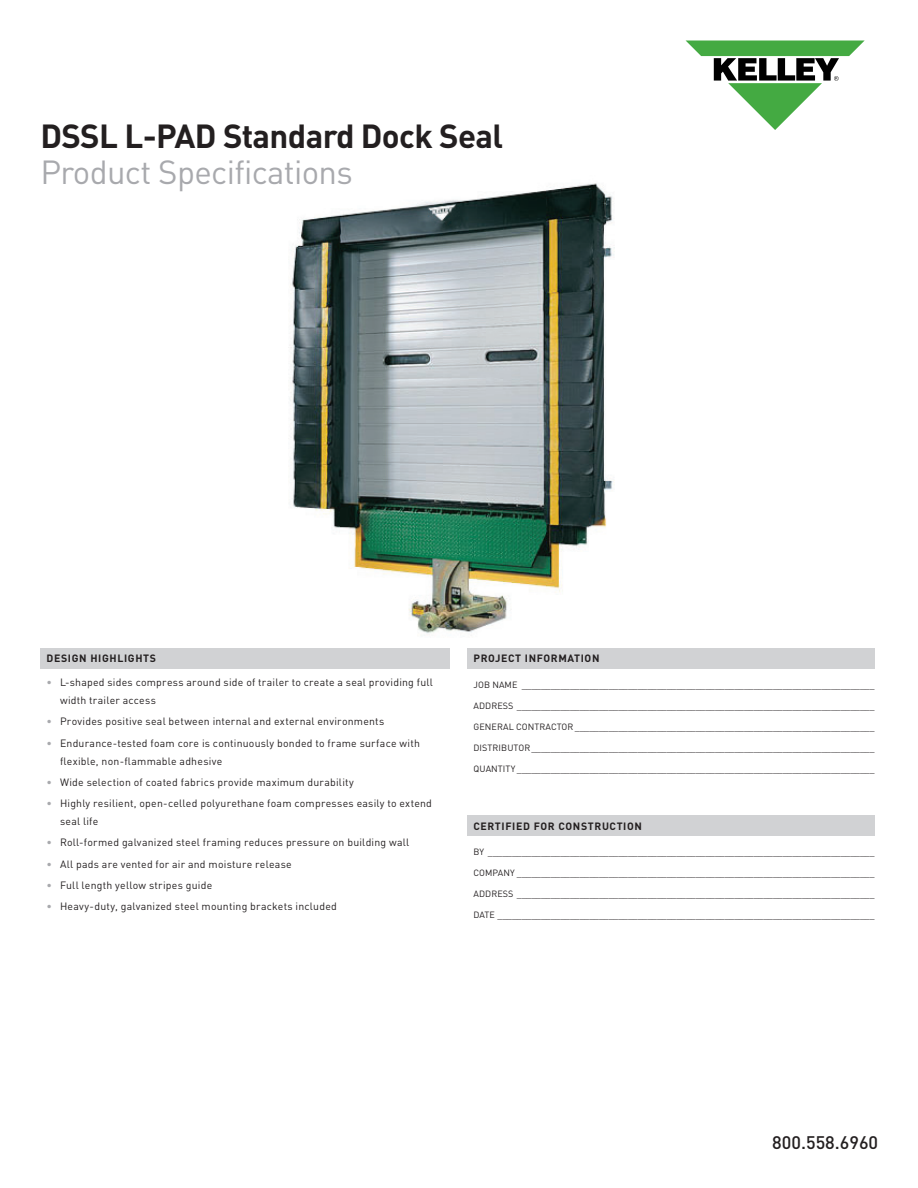
<style>
.page{position:relative;width:918px;height:1188px;background:#fff}
.page>*{position:absolute;margin:0;border:0;box-sizing:border-box;transform-origin:0 0}
.t1{font:700 33px "DIN Pro";letter-spacing:-.02em;color:#231f20}
.t2{font:33px "DIN Pro";letter-spacing:-.02em;color:#a8a9ad}
.t3{font:500 18px "DIN Pro";color:#231f20}
.t4{font:10.5px/18px "DIN Pro";letter-spacing:.02em;color:#231f20}
.t5{font:700 10.5px "DIN Pro";letter-spacing:.06em;color:#231f20}
.t6{font:9px "DIN Pro";letter-spacing:.01em;color:#231f20}
.s1{color:#a8a9ad}
</style>
<div class="page">
<svg style="left:686px;top:40px;width:179px;height:90px"></svg>
<img style="left:290px;top:183px;width:325px;height:451px">
<div style="left:467px;top:648px;width:408px;height:20px;background:#d1d2d4"></div>
<div style="left:467px;top:816px;width:408px;height:20px;background:#d1d2d4"></div>
<div style="left:40px;top:648px;width:410px;height:20px;background:#d1d2d4"></div>
<h1 class="t1" style="left:40px;top:109px;width:464px">DSSL L-PAD Standard Dock Seal</h1>
<h1 class="t2" style="left:40px;top:146px;width:314px">Product Specifications</h1>
<p class="t5" style="left:47px;top:649px;width:111px">DESIGN HIGHLIGHTS</p>
<p class="t4" style="left:60px;top:672px;width:375px;text-indent:-14px"><span class="s1">•</span> L-shaped sides compress around side of trailer to create a seal providing full width trailer access</p>
<p class="t4" style="left:46px;top:712px;width:339px"><span class="s1">•</span> Provides positive seal between internal and external environments</p>
<p class="t4" style="left:60px;top:733px;width:361px;text-indent:-14px"><span class="s1">•</span> Endurance-tested foam core is continuously bonded to frame surface with flexible, non-flammable adhesive</p>
<p class="t4" style="left:46px;top:772px;width:309px"><span class="s1">•</span> Wide selection of coated fabrics provide maximum durability</p>
<p class="t4" style="left:60px;top:793px;width:374px;text-indent:-14px"><span class="s1">•</span> Highly resilient, open-celled polyurethane foam compresses easily to extend seal life</p>
<p class="t4" style="left:46px;top:832px;width:364px"><span class="s1">•</span> Roll-formed galvanized steel framing reduces pressure on building wall</p>
<p class="t4" style="left:46px;top:854px;width:247px"><span class="s1">•</span> All pads are vented for air and moisture release</p>
<p class="t4" style="left:46px;top:875px;width:167px"><span class="s1">•</span> Full length yellow stripes guide</p>
<p class="t4" style="left:46px;top:896px;width:292px"><span class="s1">•</span> Heavy-duty, galvanized steel mounting brackets included</p>
<p class="t5" style="left:474px;top:649px;width:127px">PROJECT INFORMATION</p>
<p class="t6" style="left:474px;top:677px;width:403px">JOB NAME _________________________________________________________________________</p>
<p class="t6" style="left:474px;top:698px;width:403px">ADDRESS __________________________________________________________________________</p>
<p class="t6" style="left:474px;top:719px;width:403px">GENERAL CONTRACTOR ______________________________________________________________</p>
<p class="t6" style="left:474px;top:740px;width:403px">DISTRIBUTOR_______________________________________________________________________</p>
<p class="t6" style="left:474px;top:761px;width:403px">QUANTITY __________________________________________________________________________</p>
<p class="t5" style="left:474px;top:817px;width:170px">CERTIFIED FOR CONSTRUCTION</p>
<p class="t6" style="left:474px;top:845px;width:403px">BY ________________________________________________________________________________</p>
<p class="t6" style="left:474px;top:866px;width:403px">COMPANY __________________________________________________________________________</p>
<p class="t6" style="left:474px;top:887px;width:403px">ADDRESS __________________________________________________________________________</p>
<p class="t6" style="left:474px;top:908px;width:403px">DATE ______________________________________________________________________________</p>
<h2 class="t3" style="left:772px;top:1128px;width:107px">800.558.6960</h2>
</div>
